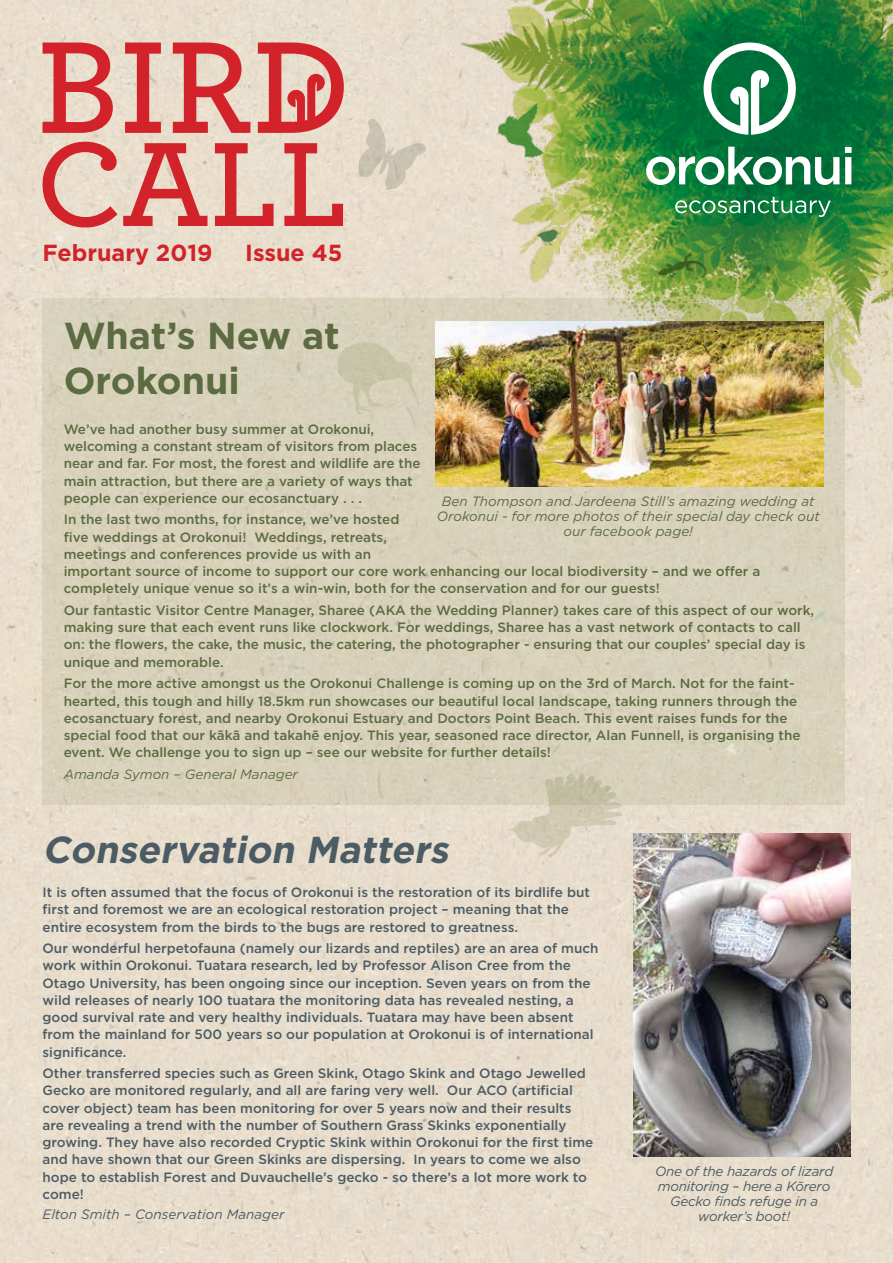
<style>
.page{position:relative;width:893px;height:1263px;background:#e8ddcc}
.page>*{position:absolute;margin:0;border:0;box-sizing:border-box;transform-origin:0 0}
.t1{font:700 37.5px/45px "Gotham";color:#5c6b41}
.t2{font:italic 700 37.5px "Gotham";color:#4c5c65}
.t3{font:700 23.25px "Gotham";color:#d2232a}
.t4{font:500 13.5px/17.2px "Gotham";color:#5c6b41}
.t5{font:500 13.5px/17.2px "Gotham";color:#4c5c65}
.t6{font:italic 13.5px/15px "Gotham";color:#5c6b41;text-align:center}
.t7{font:italic 13.5px/15px "Gotham";letter-spacing:-.02em;color:#4c5c65;text-align:center}
.t8{font:italic 13.5px "Gotham";color:#4c5c65}
</style>
<div class="page">
<img style="left:392px;top:0;width:501px;height:497px">
<svg style="left:43px;top:43px;width:301px;height:90px;background:#de8983"></svg>
<svg style="left:43px;top:142px;width:300px;height:85px;background:#e19f96"></svg>
<svg style="left:675px;top:197px;width:156px;height:20px;background:#3f9561"></svg>
<svg style="left:646px;top:147px;width:206px;height:38px"></svg>
<svg style="left:704px;top:43px;width:92px;height:92px"></svg>
<div style="left:43px;top:298px;width:802px;height:506px;background:#d8d1bb"></div>
<svg style="left:357px;top:118px;width:69px;height:72px;background:#dbd2c1"></svg>
<img style="left:435px;top:321px;width:388px;height:165px">
<img style="left:634px;top:833px;width:216px;height:324px">
<svg style="left:508px;top:773px;width:116px;height:88px"></svg>
<h2 class="t3" style="left:43px;top:237px;width:172px">February 2019</h2>
<h2 class="t3" style="left:245px;top:237px;width:99px">Issue 45</h2>
<h1 class="t1" style="left:64px;top:313px;width:278px">What’s New at<br>Orokonui</h1>
<p class="t4" style="left:64px;top:420px;width:358px">We’ve had another busy summer at Orokonui, welcoming a constant stream of visitors from places near and far. For most, the forest and wildlife are the main attraction, but there are a variety of ways that people can experience our ecosanctuary . . .</p>
<p class="t4" style="left:64px;top:511px;width:698px">In the last two months, for instance, we’ve hosted<br>five weddings at Orokonui! Weddings, retreats,<br>meetings and conferences provide us with an<br>important source of income to support our core work enhancing our local biodiversity – and we offer a completely unique venue so it’s a win-win, both for the conservation and for our guests!</p>
<p class="t4" style="left:64px;top:601px;width:752px">Our fantastic Visitor Centre Manager, Sharee (AKA the Wedding Planner) takes care of this aspect of our work, making sure that each event runs like clockwork. For weddings, Sharee has a vast network of contacts to call on: the flowers, the cake, the music, the catering, the photographer - ensuring that our couples’ special day is unique and memorable.</p>
<p class="t4" style="left:64px;top:675px;width:738px">For the more active amongst us the Orokonui Challenge is coming up on the 3rd of March. Not for the faint&shy;hearted, this tough and hilly 18.5km run showcases our beautiful local landscape, taking runners through the ecosanctuary forest, and nearby Orokonui Estuary and Doctors Point Beach. This event raises funds for the special food that our kākā and takahē enjoy. This year, seasoned race director, Alan Funnell, is organising the event. We challenge you to sign up – see our website for further details!</p>
<p class="t6" style="left:64px;top:766px;width:236px">Amanda Symon – General Manager</p>
<p class="t6" style="left:437px;top:494px;width:385px">Ben Thompson and Jardeena Still’s amazing wedding at<br>Orokonui - for more photos of their special day check out our facebook page!</p>
<h1 class="t2" style="left:43px;top:825px;width:416px">Conservation Matters</h1>
<p class="t5" style="left:43px;top:883px;width:549px">It is often assumed that the focus of Orokonui is the restoration of its birdlife but first and foremost we are an ecological restoration project – meaning that the entire ecosystem from the birds to the bugs are restored to greatness.</p>
<p class="t5" style="left:43px;top:939px;width:557px">Our wonderful herpetofauna (namely our lizards and reptiles) are an area of much work within Orokonui. Tuatara research, led by Professor Alison Cree from the Otago University, has been ongoing since our inception. Seven years on from the wild releases of nearly 100 tuatara the monitoring data has revealed nesting, a good survival rate and very healthy individuals. Tuatara may have been absent from the mainland for 500 years so our population at Orokonui is of international significance.</p>
<p class="t5" style="left:43px;top:1064px;width:552px">Other transferred species such as Green Skink, Otago Skink and Otago Jewelled Gecko are monitored regularly, and all are faring very well. Our ACO (artificial cover object) team has been monitoring for over 5 years now and their results are revealing a trend with the number of Southern Grass Skinks exponentially growing. They have also recorded Cryptic Skink within Orokonui for the first time and have shown that our Green Skinks are dispersing. In years to come we also hope to establish Forest and Duvauchelle’s gecko - so there’s a lot more work to come!</p>
<p class="t8" style="left:43px;top:1206px;width:243px">Elton Smith – Conservation Manager</p>
<p class="t7" style="left:655px;top:1163px;width:180px">One of the hazards of lizard monitoring – here a Kōrero<br>Gecko finds refuge in a worker’s boot!</p>
</div>
